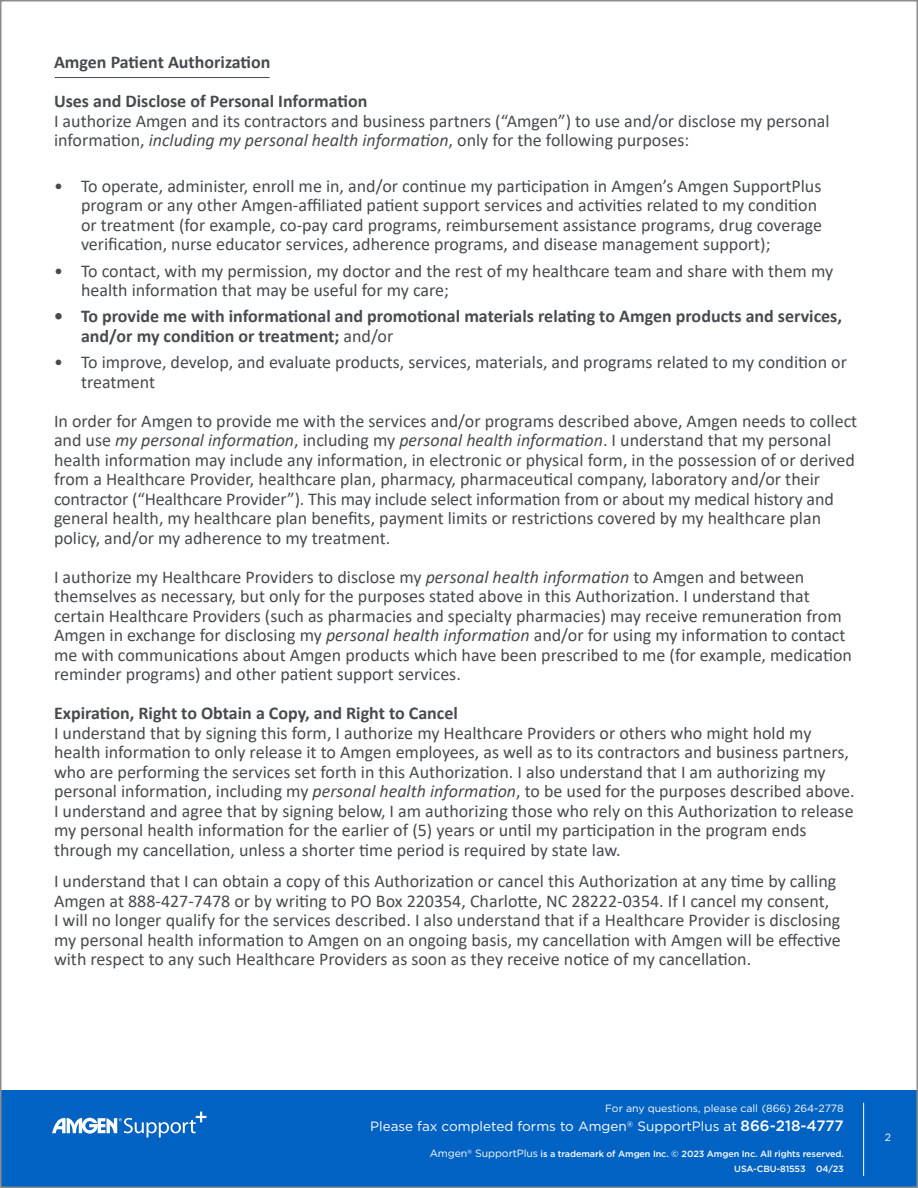
<style>
.page{position:relative;width:918px;height:1188px;background:#fff}
.page>*{position:absolute;margin:0;border:0;box-sizing:border-box;transform-origin:0 0}
.t1{font:18px/19.5px "Calibri";color:#474b4f}
.t2{font:700 18px/19.5px "Calibri";color:#474b4f}
.t3{font:13.5px "Gotham";color:#fff}
.t4{font:10.5px "Gotham";color:#fff}
.t5{font:500 9px/15px "Gotham";letter-spacing:-.01em;color:#fff;text-align:right}
.s1{font-style:italic}
.s2{font-weight:400}
.s3{font-weight:500;font-size:15px}
.s4{font-weight:400;font-size:10.5px}
</style>
<div class="page">
<div style="left:0;top:1091px;width:918px;height:97px;background:#0063c3"></div>
<hr style="left:55px;top:77px;width:215px;height:1px;background:#474b4f">
<hr style="left:863px;top:1103px;width:1px;height:73px;background:#fff">
<svg style="left:52px;top:1112px;width:154px;height:25px"></svg>
<p class="t2" style="left:54px;top:52px;width:218px">Amgen Patient Authorization</p>
<p class="t2" style="left:54px;top:91px;width:315px">Uses and Disclose of Personal Information</p>
<p class="t1" style="left:54px;top:111px;width:777px">I authorize Amgen and its contractors and business partners (“Amgen”) to use and/or disclose my personal information, <span class="s1">including my personal health information</span>, only for the following purposes:</p>
<p class="t1" style="left:81px;top:176px;width:743px;text-indent:-27px">• To operate, administer, enroll me in, and/or continue my participation in Amgen’s Amgen SupportPlus program or any other Amgen-affiliated patient support services and activities related to my condition or treatment (for example, co-pay card programs, reimbursement assistance programs, drug coverage verification, nurse educator services, adherence programs, and disease management support);</p>
<p class="t1" style="left:81px;top:261px;width:754px;text-indent:-27px">• To contact, with my permission, my doctor and the rest of my healthcare team and share with them my health information that may be useful for my care;</p>
<p class="t2" style="left:81px;top:306px;width:763px;text-indent:-27px">• To provide me with informational and promotional materials relating to Amgen products and services, and/or my condition or treatment; <span class="s2">and/or</span></p>
<p class="t1" style="left:81px;top:352px;width:768px;text-indent:-27px">• To improve, develop, and evaluate products, services, materials, and programs related to my condition or treatment</p>
<p class="t1" style="left:54px;top:411px;width:805px">In order for Amgen to provide me with the services and/or programs described above, Amgen needs to collect and use <span class="s1">my personal information</span>, including my <span class="s1">personal health information</span>. I understand that my personal health information may include any information, in electronic or physical form, in the possession of or derived from a Healthcare Provider, healthcare plan, pharmacy, pharmaceutical company, laboratory and/or their contractor (“Healthcare Provider”). This may include select information from or about my medical history and general health, my healthcare plan benefits, payment limits or restrictions covered by my healthcare plan policy, and/or my adherence to my treatment.</p>
<p class="t1" style="left:54px;top:566px;width:800px">I authorize my Healthcare Providers to disclose my <span class="s1">personal health information</span> to Amgen and between themselves as necessary, but only for the purposes stated above in this Authorization. I understand that certain Healthcare Providers (such as pharmacies and specialty pharmacies) may receive remuneration from Amgen in exchange for disclosing my <span class="s1">personal health information</span> and/or for using my information to contact me with communications about Amgen products which have been prescribed to me (for example, medication reminder programs) and other patient support services.</p>
<p class="t2" style="left:54px;top:703px;width:405px">Expiration, Right to Obtain a Copy, and Right to Cancel</p>
<p class="t1" style="left:54px;top:722px;width:802px">I understand that by signing this form, I authorize my Healthcare Providers or others who might hold my health information to only release it to Amgen employees, as well as to its contractors and business partners, who are performing the services set forth in this Authorization. I also understand that I am authorizing my personal information, including my <span class="s1">personal health information</span>, to be used for the purposes described above.<br>I understand and agree that by signing below, I am authorizing those who rely on this Authorization to release my personal health information for the earlier of (5) years or until my participation in the program ends through my cancellation, unless a shorter time period is required by state law.</p>
<p class="t1" style="left:54px;top:871px;width:788px">I understand that I can obtain a copy of this Authorization or cancel this Authorization at any time by calling Amgen at 888-427-7478 or by writing to PO Box 220354, Charlotte, NC 28222-0354. If I cancel my consent,<br>I will no longer qualify for the services described. I also understand that if a Healthcare Provider is disclosing my personal health information to Amgen on an ongoing basis, my cancellation with Amgen will be effective with respect to any such Healthcare Providers as soon as they receive notice of my cancellation.</p>
<p class="t4" style="left:605px;top:1101px;width:240px">For any questions, please call (866) 264-2778</p>
<p class="t3" style="left:370px;top:1118px;width:475px">Please fax completed forms to Amgen<sup>®</sup> SupportPlus at <span class="s3">866-218-4777</span></p>
<p class="t5" style="left:430px;top:1147px;width:416px"><span class="s4">Amgen</span><sup>®</sup> <span class="s4">SupportPlus</span> is a trademark of Amgen Inc. © 2023 Amgen Inc. All rights reserved.<br>USA-CBU-81553 04/23</p>
<p class="t4" style="left:885px;top:1130px;width:8px">2</p>
</div>
